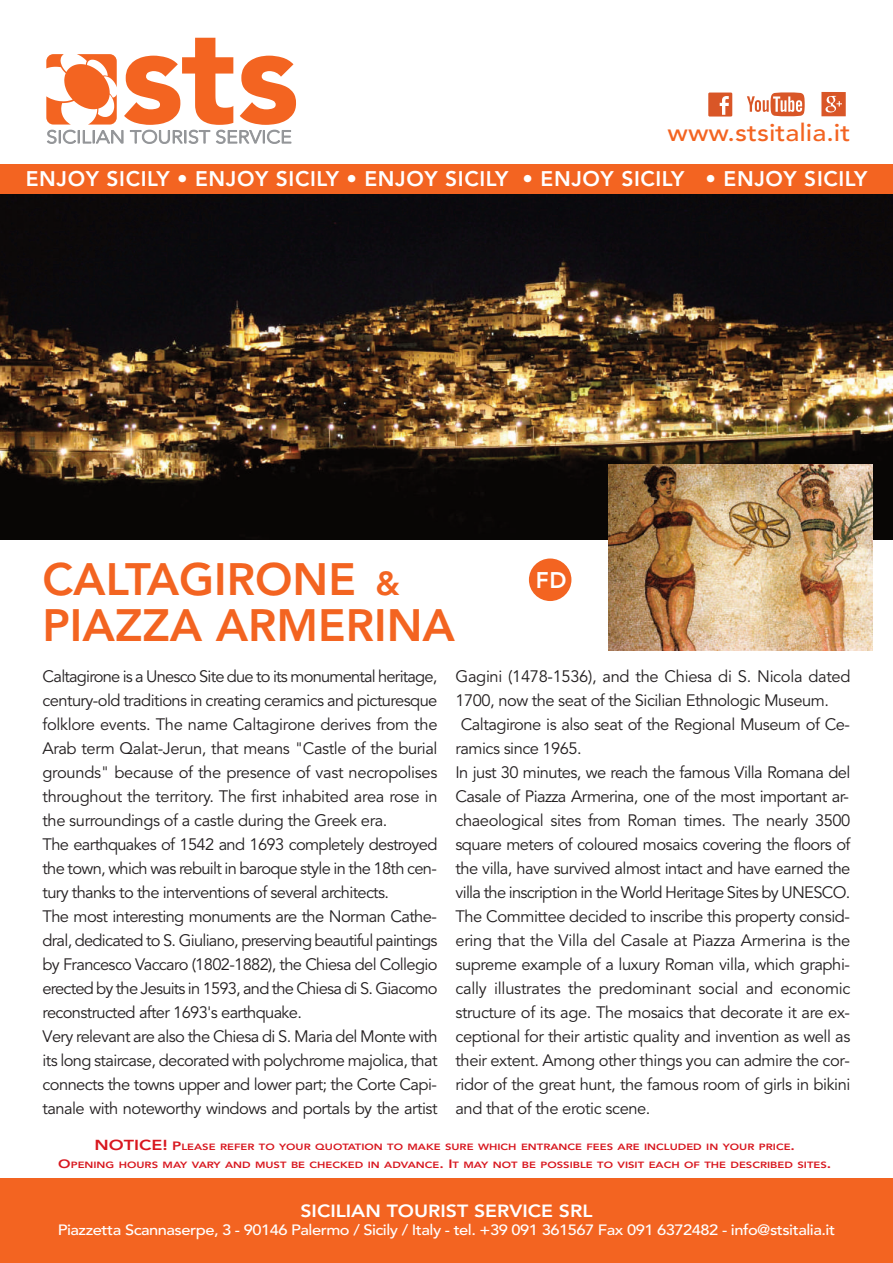
<style>
.page{position:relative;width:893px;height:1263px;background:#fff}
.page>*{position:absolute;margin:0;border:0;box-sizing:border-box;transform-origin:0 0}
.t1{font:800 45px/46.5px "Avenir";color:#f36421}
.t2{font:500 24.3px "Avenir";color:#f36421;scale:1.11 1}
.t3{font:800 22.5px "Avenir";color:#fff}
.t4{font:800 21px "Avenir";letter-spacing:.03em;color:#fff}
.t5{font:800 17.55px "Avenir";color:#fff;scale:1.11 1}
.t6{font:16.5px/24px "Avenir";letter-spacing:-.035em;color:#231f20}
.t7{font:16.5px "Avenir";letter-spacing:-.015em;color:#231f20}
.t8{font:500 14.85px "Avenir";letter-spacing:-.03em;color:#fff;scale:1.11 1}
.t9{font:800 9px/18px "Avenir";color:#d8171f;text-align:center;scale:1.25 1}
.s1{font-size:33px}
.s2{font-size:14.4px}
.s3{font-size:12px}
</style>
<div class="page">
<img style="left:0;top:194px;width:893px;height:345px">
<div style="left:0;top:1178px;width:893px;height:85px;background:#f36421"></div>
<svg style="left:46px;top:38px;width:250px;height:106px"></svg>
<svg style="left:708px;top:93px;width:24px;height:24px"></svg>
<svg style="left:747px;top:92px;width:58px;height:24px"></svg>
<svg style="left:821px;top:92px;width:25px;height:24px"></svg>
<div style="left:0;top:165px;width:893px;height:29px;background:#f36421"></div>
<img style="left:609px;top:464px;width:263px;height:186px">
<div style="left:529px;top:558px;width:42px;height:43px;background:#f36421;border-radius:50%"></div>
<h2 class="t2" style="left:667px;top:112px;width:166px">www.stsitalia.it</h2>
<p class="t4" style="left:26px;top:162px;width:843px">ENJOY SICILY • ENJOY SICILY • ENJOY SICILY • ENJOY SICILY • ENJOY SICILY</p>
<h1 class="t1" style="left:42px;top:556px;width:414px">CALTAGIRONE <span class="s1">&amp;<br></span>PIAZZA ARMERINA</h1>
<h3 class="t3" style="left:536px;top:562px;width:32px">FD</h3>
<p class="t6" style="left:43px;top:664px;width:396px">Caltagirone is a Unesco Site due to its monumental heritage, century-old traditions in creating ceramics and picturesque folklore events. The name Caltagirone derives from the Arab term Qalat-Jerun, that means "Castle of the burial grounds" because of the presence of vast necropolises throughout the territory. The first inhabited area rose in the surroundings of a castle during the Greek era.<br>The earthquakes of 1542 and 1693 completely destroyed the town, which was rebuilt in baroque style in the 18th cen&shy;tury thanks to the interventions of several architects.<br>The most interesting monuments are the Norman Cathe&shy;dral, dedicated to S. Giuliano, preserving beautiful paintings by Francesco Vaccaro (1802-1882), the Chiesa del Collegio erected by the Jesuits in 1593, and the Chiesa di S. Giacomo reconstructed after 1693's earthquake.<br>Very relevant are also the Chiesa di S. Maria del Monte with its long staircase, decorated with polychrome majolica, that connects the towns upper and lower part; the Corte Capi&shy;tanale with noteworthy windows and portals by the artist</p>
<p class="t6" style="left:455px;top:664px;width:396px">Gagini (1478-1536), and the Chiesa di S. Nicola dated</p>
<p class="t6" style="left:455px;top:688px;width:375px">1700, now the seat of the Sicilian Ethnologic Museum.</p>
<p class="t6" style="left:461px;top:712px;width:391px">Caltagirone is also seat of the Regional Museum of Ce-</p>
<p class="t6" style="left:455px;top:736px;width:128px">ramics since 1965.</p>
<p class="t6" style="left:455px;top:760px;width:396px">In just 30 minutes, we reach the famous Villa Romana del</p>
<p class="t6" style="left:455px;top:784px;width:395px">Casale of Piazza Armerina, one of the most important ar-</p>
<p class="t6" style="left:455px;top:808px;width:396px">chaeological sites from Roman times. The nearly 3500</p>
<p class="t6" style="left:455px;top:832px;width:396px">square meters of coloured mosaics covering the floors of</p>
<p class="t6" style="left:455px;top:856px;width:396px">the villa, have survived almost intact and have earned the</p>
<p class="t6" style="left:455px;top:880px;width:396px">villa the inscription in the World Heritage Sites by UNESCO.</p>
<p class="t6" style="left:455px;top:904px;width:396px">The Committee decided to inscribe this property consid-</p>
<p class="t7" style="left:455px;top:930px;width:396px">ering that the Villa del Casale at Piazza Armerina is the</p>
<p class="t6" style="left:455px;top:952px;width:396px">supreme example of a luxury Roman villa, which graphi-</p>
<p class="t7" style="left:455px;top:978px;width:396px">cally illustrates the predominant social and economic</p>
<p class="t6" style="left:455px;top:1000px;width:396px">structure of its age. The mosaics that decorate it are ex-</p>
<p class="t6" style="left:455px;top:1024px;width:396px">ceptional for their artistic quality and invention as well as</p>
<p class="t6" style="left:455px;top:1048px;width:396px">their extent. Among other things you can admire the cor-</p>
<p class="t6" style="left:455px;top:1072px;width:396px">ridor of the great hunt, the famous room of girls in bikini</p>
<p class="t6" style="left:455px;top:1096px;width:197px">and that of the erotic scene.</p>
<p class="t9" style="left:58px;top:1138px;width:620px"><span class="s2">NOTICE!</span> <span class="s3">P</span>LEASE REFER TO YOUR QUOTATION TO MAKE SURE WHICH ENTRANCE FEES ARE INCLUDED IN YOUR PRICE<span class="s3">.<br>O</span>PENING HOURS MAY VARY AND MUST BE CHECKED IN ADVANCE<span class="s3">. I</span>T MAY NOT BE POSSIBLE TO VISIT EACH OF THE DESCRIBED SITES<span class="s3">.</span></p>
<p class="t5" style="left:300px;top:1197px;width:265px">SICILIAN TOURIST SERVICE SRL</p>
<p class="t8" style="left:58px;top:1216px;width:702px">Piazzetta Scannaserpe, 3 - 90146 Palermo / Sicily / Italy - tel. +39 091 361567 Fax 091 6372482 - info@stsitalia.it</p>
</div>
